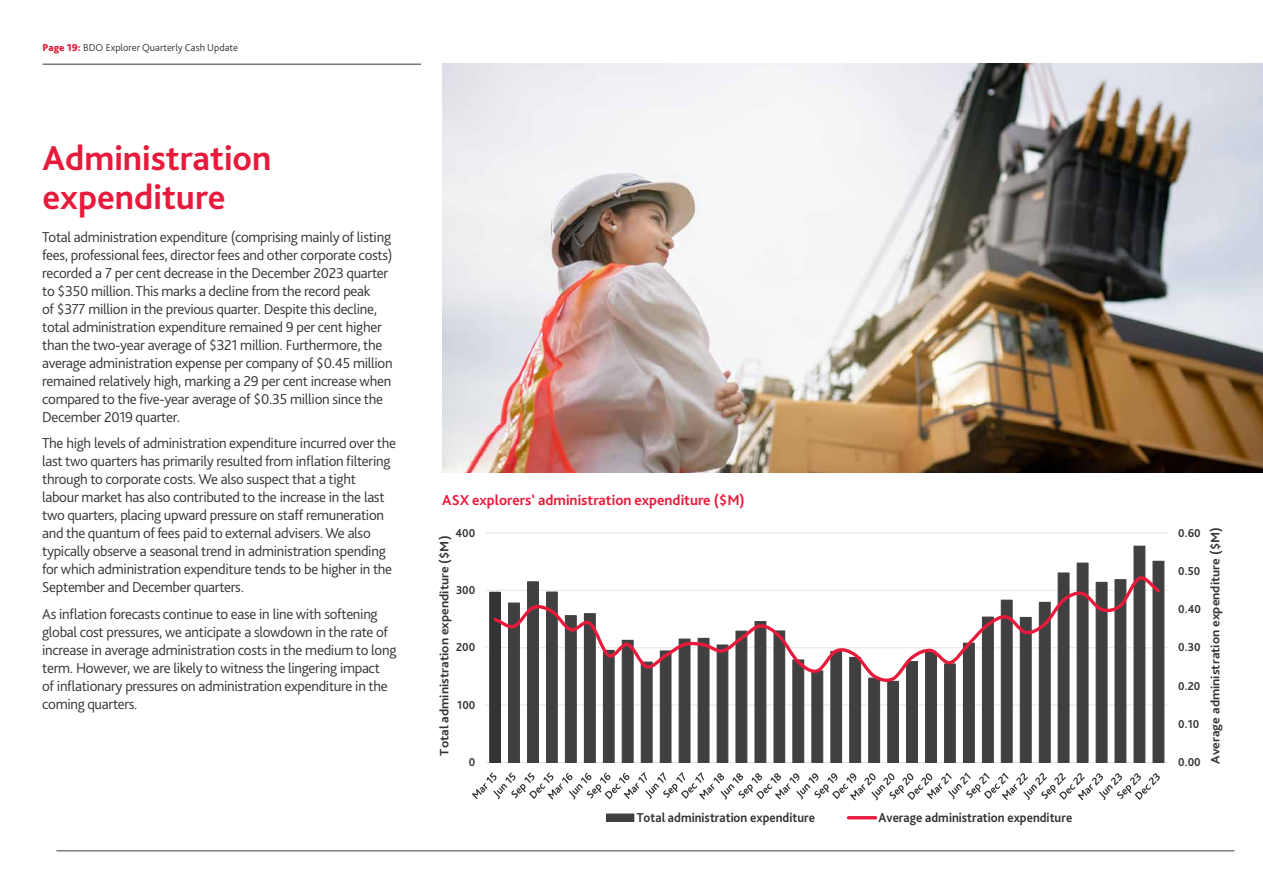
<style>
.page{position:relative;width:1263px;height:893px;background:#fff}
.page>*{position:absolute;margin:0;border:0;box-sizing:border-box;transform-origin:0 0}
.t1{font:700 36px/39px "Bliss Pro";color:#e81a3b}
.t2{font:300 15px/18px "Bliss Pro";letter-spacing:-.02em;color:#333}
.t3{font:700 15px "Bliss Pro";color:#e81a3b}
.t4{font:700 13.5px "Bliss Pro";color:#333;scale:.94 1}
.t5{font:700 12.75px "Bliss Pro";color:#333;scale:1.06 1}
.t6{font:700 12px "Bliss Pro";letter-spacing:-.005em;color:#333;scale:.94 1}
.t7{font:300 10.5px "Bliss Pro";color:#333}
.s1{font-weight:800;color:#e81a3b}
</style>
<div class="page">
<hr style="left:43px;top:64px;width:378px;height:1px;background:#333">
<hr style="left:56px;top:850px;width:1178px;height:1px;background:#3f3b36">
<img style="left:442px;top:64px;width:821px;height:408px">
<hr style="left:486px;top:762px;width:682px;height:1px;background:#e7e7e7">
<hr style="left:486px;top:704px;width:682px;height:1px;background:#e7e7e7">
<hr style="left:486px;top:647px;width:682px;height:1px;background:#e7e7e7">
<hr style="left:486px;top:590px;width:682px;height:1px;background:#e7e7e7">
<hr style="left:486px;top:532px;width:682px;height:1px;background:#e7e7e7">
<div style="left:490px;top:592px;width:10px;height:170px;background:#333"></div>
<div style="left:489px;top:592px;width:12px;height:171px;border:1px solid #333"></div>
<svg style="left:507px;top:545px;width:658px;height:218px"></svg>
<svg style="left:491px;top:571px;width:672px;height:114px"></svg>
<svg style="left:472px;top:772px;width:688px;height:28px"></svg>
<div style="left:607px;top:814px;width:27px;height:7px;background:#404040"></div>
<div style="left:606px;top:813px;width:28px;height:9px;border:1px solid #404040"></div>
<hr style="left:848px;top:816px;width:28px;height:3px;background:#e81a3b">
<p class="t7" style="left:43px;top:40px;width:197px"><span class="s1">Page 19:</span> BDO Explorer Quarterly Cash Update</p>
<h1 class="t1" style="left:43px;top:138px;width:230px">Administration expenditure</h1>
<p class="t2" style="left:42px;top:227px;width:352px">Total administration expenditure (comprising mainly of listing fees, professional fees, director fees and other corporate costs) recorded a 7 per cent decrease in the December 2023 quarter to $350 million. This marks a decline from the record peak<br>of $377 million in the previous quarter. Despite this decline, total administration expenditure remained 9 per cent higher than the two-year average of $321 million. Furthermore, the average administration expense per company of $0.45 million remained relatively high, marking a 29 per cent increase when compared to the five-year average of $0.35 million since the December 2019 quarter.</p>
<p class="t2" style="left:42px;top:434px;width:355px">The high levels of administration expenditure incurred over the last two quarters has primarily resulted from inflation filtering through to corporate costs. We also suspect that a tight labour market has also contributed to the increase in the last two quarters, placing upward pressure on staff remuneration and the quantum of fees paid to external advisers. We also typically observe a seasonal trend in administration spending for which administration expenditure tends to be higher in the September and December quarters.</p>
<p class="t2" style="left:42px;top:604px;width:356px">As inflation forecasts continue to ease in line with softening global cost pressures, we anticipate a slowdown in the rate of increase in average administration costs in the medium to long term. However, we are likely to witness the lingering impact<br>of inflationary pressures on administration expenditure in the coming quarters.</p>
<p class="t3" style="left:442px;top:491px;width:304px">ASX explorers’ administration expenditure ($M)</p>
<p class="t6" style="left:456px;top:525px;width:22px">400</p>
<p class="t5" style="left:1207px;top:764px;width:225px;rotate:-90deg">Average administration expenditure ($M)</p>
<p class="t6" style="left:1178px;top:525px;width:25px">0.60</p>
<p class="t5" style="left:436px;top:756px;width:209px;rotate:-90deg">Total administration expenditure ($M)</p>
<p class="t6" style="left:1178px;top:563px;width:25px">0.50</p>
<p class="t6" style="left:456px;top:583px;width:22px">300</p>
<p class="t6" style="left:1178px;top:602px;width:26px">0.40</p>
<p class="t6" style="left:456px;top:640px;width:22px">200</p>
<p class="t6" style="left:1178px;top:640px;width:25px">0.30</p>
<p class="t6" style="left:1178px;top:678px;width:25px">0.20</p>
<p class="t6" style="left:457px;top:697px;width:21px">100</p>
<p class="t6" style="left:1178px;top:716px;width:24px">0.10</p>
<p class="t6" style="left:469px;top:755px;width:8px">0</p>
<p class="t6" style="left:1178px;top:755px;width:25px">0.00</p>
<p class="t4" style="left:637px;top:809px;width:191px">Total administration expenditure</p>
<p class="t4" style="left:878px;top:809px;width:208px">Average administration expenditure</p>
</div>
